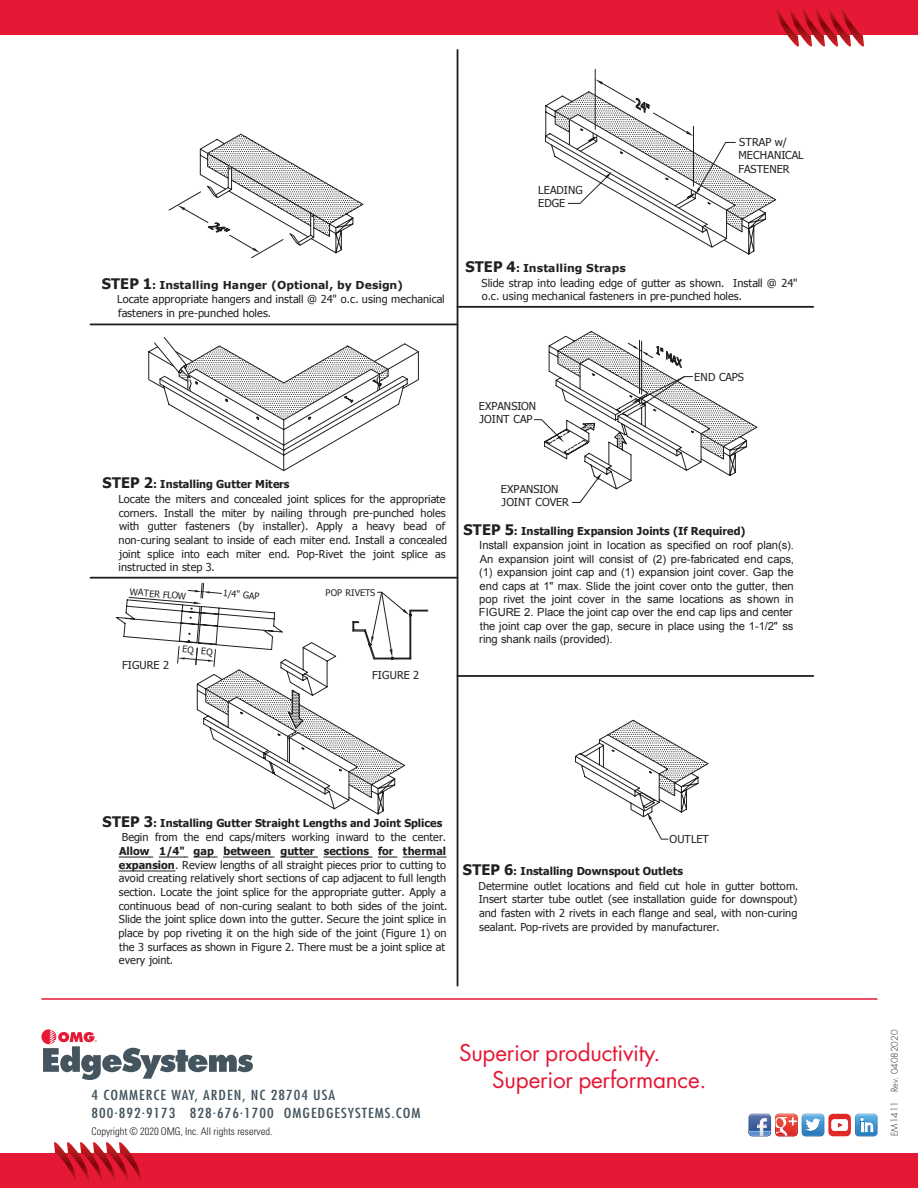
<style>
.page{position:relative;width:918px;height:1188px;background:#fff}
.page>*{position:absolute;margin:0;border:0;box-sizing:border-box;transform-origin:0 0}
.t1{font:22.5px/27px "Futura";letter-spacing:-.01em;color:#e51836}
.t2{font:condensed 13.5px/18px "Futura";letter-spacing:.06em;color:#45555f;scale:1.2 1}
.t3{font:11.25px/13.5px "Arial";letter-spacing:-.015em;color:#231f20}
.t4{font:10.95px/13.6px "Tahoma";color:#231f20}
.t5{font:700 10.95px "Verdana";letter-spacing:-.005em;color:#231f20}
.t6{font:700 10.95px "Tahoma";letter-spacing:.01em;color:#231f20}
.t7{font:300 condensed 10.5px "Univers";letter-spacing:-.005em;color:#231f20}
.t8{font:9.15px "Tahoma";letter-spacing:.015em;color:#231f20}
.t9{font:300 9px "Futura";color:#231f20}
.s1{font-family:"Tahoma";font-size:14.55px}
.s2{font-family:"Tahoma"}
.s3{font-weight:700;font-size:14.55px}
.s4{font-weight:700}
.s5{font-size:14.55px}
</style>
<div class="page">
<hr style="left:41px;top:998px;width:837px;height:2px;background:#e51836">
<div style="left:0;top:1154px;width:918px;height:34px;background:#e51836"></div>
<svg style="left:54px;top:1142px;width:88px;height:40px"></svg>
<div style="left:0;top:0;width:918px;height:35px;background:#e51836"></div>
<svg style="left:777px;top:8px;width:87px;height:38px"></svg>
<svg style="left:749px;top:1114px;width:129px;height:22px"></svg>
<svg style="left:41px;top:1029px;width:212px;height:51px"></svg>
<hr style="left:457px;top:50px;width:1px;height:936px;background:#231f20">
<hr style="left:458px;top:675px;width:355px;height:2px;background:#231f20">
<hr style="left:91px;top:324px;width:367px;height:1px;background:#231f20">
<hr style="left:91px;top:577px;width:367px;height:2px;background:#231f20">
<hr style="left:458px;top:306px;width:355px;height:2px;background:#231f20">
<svg style="left:545px;top:100px;width:233px;height:577px"></svg>
<svg style="left:159px;top:132px;width:555px;height:686px"></svg>
<svg style="left:555px;top:69px;width:220px;height:162px"></svg>
<svg style="left:579px;top:721px;width:128px;height:119px"></svg>
<svg style="left:533px;top:330px;width:226px;height:173px"></svg>
<hr style="left:119px;top:857px;width:31px;height:1px;background:#231f20">
<svg style="left:159px;top:857px;width:29px;height:1px"></svg>
<svg style="left:194px;top:857px;width:23px;height:1px"></svg>
<hr style="left:223px;top:857px;width:48px;height:1px;background:#231f20">
<hr style="left:280px;top:857px;width:35px;height:1px;background:#231f20">
<hr style="left:324px;top:857px;width:45px;height:1px;background:#231f20">
<svg style="left:378px;top:857px;width:19px;height:1px"></svg>
<hr style="left:403px;top:857px;width:43px;height:1px;background:#231f20">
<hr style="left:119px;top:871px;width:56px;height:1px;background:#231f20">
<svg style="left:115px;top:582px;width:297px;height:234px"></svg>
<svg style="left:202px;top:609px;width:227px;height:202px"></svg>
<p class="t5" style="left:102px;top:277px;width:303px"><span class="s1">STEP 1</span><span class="s2">:</span> Installing Hanger (Optional, by Design)</p>
<p class="t4" style="left:117px;top:292px;width:329px">Locate appropriate hangers and install @ 24" o.c. using mechanical fasteners in pre-punched holes.</p>
<p class="t4" style="left:538px;top:182px;width:46px">LEADING<br>EDGE</p>
<p class="t4" style="left:738px;top:135px;width:67px">STRAP w/<br>MECHANICAL<br>FASTENER</p>
<p class="t5" style="left:465px;top:260px;width:162px"><span class="s1">STEP 4</span><span class="s2">:</span> Installing Straps</p>
<p class="t4" style="left:482px;top:275px;width:318px">Slide strap into leading edge of gutter as shown. Install @ 24" o.c. using mechanical fasteners in pre-punched holes.</p>
<p class="t4" style="left:479px;top:399px;width:59px">EXPANSION<br>JOINT CAP</p>
<p class="t4" style="left:694px;top:370px;width:51px">END CAPS</p>
<p class="t4" style="left:118px;top:476px;width:329px;line-height:14.9px;text-indent:-16px"><span class="s3">STEP 2</span><span class="s4">: Installing Gutter Miters<br></span>Locate the miters and concealed joint splices for the appropriate</p>
<p class="t4" style="left:118px;top:505px;width:330px">corners. Install the miter by nailing through pre-punched holes with gutter fasteners (by installer). Apply a heavy bead of non-curing sealant to inside of each miter end. Install a concealed joint splice into each miter end. Pop-Rivet the joint splice as instructed in step 3.</p>
<p class="t8" style="left:130px;top:585px;width:58px;rotate:5deg">WATER FLOW</p>
<p class="t8" style="left:224px;top:587px;width:38px;rotate:5deg">1/4" GAP</p>
<p class="t4" style="left:122px;top:658px;width:48px">FIGURE 2</p>
<p class="t8" style="left:183px;top:643px;width:32px;rotate:5deg">EQ EQ</p>
<p class="t8" style="left:326px;top:586px;width:51px">POP RIVETS</p>
<p class="t4" style="left:372px;top:668px;width:48px">FIGURE 2</p>
<p class="t4" style="left:501px;top:482px;width:69px">EXPANSION<br>JOINT COVER</p>
<p class="t6" style="left:464px;top:523px;width:283px"><span class="s5">STEP 5</span>: Installing Expansion Joints (If Required)</p>
<p class="t3" style="left:479px;top:539px;width:317px">Install expansion joint in location as specified on roof plan(s).<br>An expansion joint will consist of (2) pre-fabricated end caps, (1) expansion joint cap and (1) expansion joint cover. Gap the end caps at 1" max. Slide the joint cover onto the gutter, then pop rivet the joint cover in the same locations as shown in FIGURE 2. Place the joint cap over the end cap lips and center the joint cap over the gap, secure in place using the 1-1/2" ss ring shank nails (provided).</p>
<p class="t4" style="left:122px;top:815px;width:326px;line-height:14.5px;text-indent:-19px"><span class="s3">STEP 3</span><span class="s4">: Installing Gutter Straight Lengths and Joint Splices<br></span>Begin from the end caps/miters working inward to the center.</p>
<p class="t4" style="left:119px;top:844px;width:330px"><span class="s4">Allow 1/4" gap between gutter sections for thermal expansion</span>. Review lengths of all straight pieces prior to cutting to avoid creating relatively short sections of cap adjacent to full length section. Locate the joint splice for the appropriate gutter. Apply a continuous bead of non-curing sealant to both sides of the joint.<br>Slide the joint splice down into the gutter. Secure the joint splice in place by pop riveting it on the high side of the joint (Figure 1) on the 3 surfaces as shown in Figure 2. There must be a joint splice at every joint.</p>
<p class="t4" style="left:670px;top:832px;width:41px">OUTLET</p>
<p class="t4" style="left:478px;top:864px;width:321px;text-indent:-15px"><span class="s3">STEP 6</span><span class="s4">: Installing Downspout Outlets<br></span>Determine outlet locations and field cut hole in gutter bottom.<br>Insert starter tube outlet (see installation guide for downspout) and fasten with 2 rivets in each flange and seal, with non-curing sealant. Pop-rivets are provided by manufacturer.</p>
<p class="t2" style="left:92px;top:1086px;width:276px">4 COMMERCE WAY, ARDEN, NC 28704 USA<br>800.892.9173 828.676.1700 OMGEDGESYSTEMS.COM</p>
<p class="t7" style="left:92px;top:1125px;width:182px">Copyright © 2020 OMG, Inc. All rights reserved.</p>
<h1 class="t1" style="left:492px;top:1039px;width:216px;text-indent:-33px">Superior productivity.<br>Superior performance.</h1>
<p class="t9" style="left:889px;top:1136px;width:108px;rotate:-90deg">EM1411 Rev. 04082020</p>
</div>
